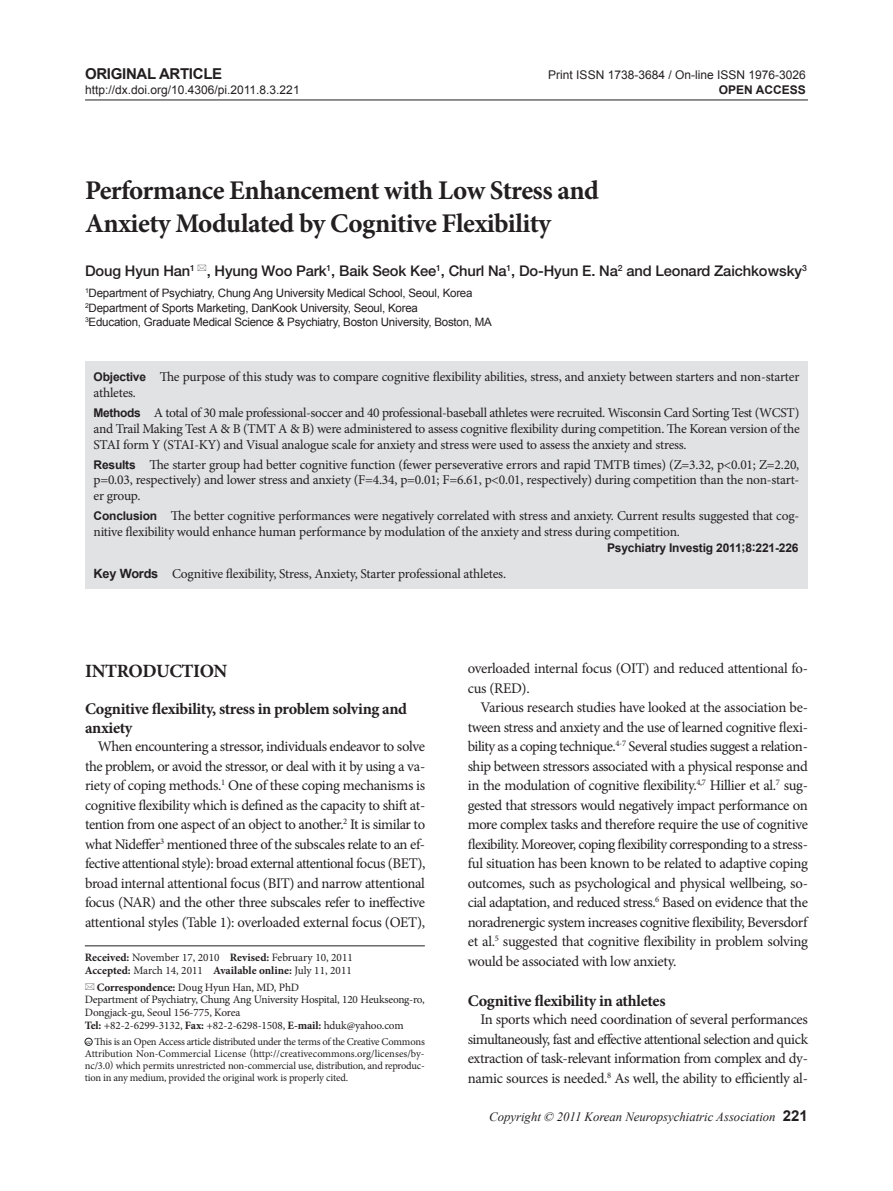
<style>
.page{position:relative;width:893px;height:1191px;background:#fff}
.page>*{position:absolute;margin:0;border:0;box-sizing:border-box;transform-origin:0 0}
.t1{font:700 27px/33px "Minion Pro";letter-spacing:-.02em;color:#231f20}
.t2{font:700 18.75px "Minion Pro";letter-spacing:-.02em;color:#231f20}
.t3{font:700 16.2px/19.5px "Minion Pro";letter-spacing:-.02em;color:#231f20}
.t4{font:700 15px "Arial";letter-spacing:-.02em;color:#231f20}
.t5{font:14.7px/19.5px "Minion Pro";letter-spacing:-.02em;color:#231f20;text-align:justify}
.t6{font:500 14.7px "Helvetica Neue LT Std";letter-spacing:-.01em;color:#231f20}
.t7{font:13.5px/15.8px "Minion Pro";letter-spacing:-.015em;color:#231f20}
.t8{font:italic 12.75px "Times New Roman";color:#231f20}
.t9{font:12px "Arial";color:#231f20}
.t10{font:700 12px "Arial";letter-spacing:-.015em;color:#231f20}
.t11{font:11.55px/14.2px "Arial";letter-spacing:-.02em;color:#231f20}
.t12{font:11.25px/12.8px "Minion Pro";letter-spacing:-.015em;color:#231f20}
.t13{font:10.5px/12px "Minion Pro";letter-spacing:-.015em;color:#231f20;text-align:justify}
.s1{font-family:"Arial";font-weight:700;font-size:12px}
.s2{font-family:"Arial";font-weight:700;font-size:12.75px;color:#e1e2e4}
.s3{font-family:"Arial";font-weight:700;font-size:12.75px}
.s4{font-weight:700}
.s5{font-family:"Arial";font-weight:700;font-style:normal;font-size:15px}
</style>
<div class="page">
<hr style="left:85px;top:100px;width:723px;height:1px;background:#231f20">
<div style="left:85px;top:362px;width:723px;height:227px;background:#e1e2e4"></div>
<hr style="left:85px;top:945px;width:340px;height:1px;background:#231f20">
<div style="left:85px;top:1038px;width:7px;height:7px;border:1px solid #231f20;border-radius:50%"></div>
<p class="t4" style="left:85px;top:64px;width:139px">ORIGINAL ARTICLE</p>
<p class="t9" style="left:548px;top:67px;width:259px">Print ISSN 1738-3684 / On-line ISSN 1976-3026</p>
<p class="t9" style="left:85px;top:82px;width:216px">http://dx.doi.org/10.4306/pi.2011.8.3.221</p>
<p class="t10" style="left:719px;top:82px;width:88px">OPEN ACCESS</p>
<h1 class="t1" style="left:85px;top:173px;width:515px">Performance Enhancement with Low Stress and<br>Anxiety Modulated by Cognitive Flexibility</h1>
<p class="t6" style="left:85px;top:262px;width:723px">Doug Hyun Han<sup>1</sup> , Hyung Woo Park<sup>1</sup>, Baik Seok Kee<sup>1</sup>, Churl Na<sup>1</sup>, Do-Hyun E. Na<sup>2</sup> and Leonard Zaichkowsky<sup>3</sup></p>
<p class="t11" style="left:85px;top:286px;width:408px"><sup>1</sup>Department of Psychiatry, Chung Ang University Medical School, Seoul, Korea<br><sup>2</sup>Department of Sports Marketing, DanKook University, Seoul, Korea<br><sup>3</sup>Education, Graduate Medical Science &amp; Psychiatry, Boston University, Boston, MA</p>
<p class="t7" style="left:94px;top:369px;width:707px"><span class="s1">Objective</span><span class="s2">aa</span>The purpose of this study was to compare cognitive flexibility abilities, stress, and anxiety between starters and non-starter athletes.</p>
<p class="t7" style="left:94px;top:405px;width:708px;text-align:justify"><span class="s1">Methods</span><span class="s2">aa</span>A total of 30 male professional-soccer and 40 professional-baseball athletes were recruited. Wisconsin Card Sorting Test (WCST) and Trail Making Test A &amp; B (TMT A &amp; B) were administered to assess cognitive flexibility during competition. The Korean version of the STAI form Y (STAI-KY) and Visual analogue scale for anxiety and stress were used to assess the anxiety and stress.</p>
<p class="t7" style="left:94px;top:456px;width:707px;text-align:justify"><span class="s1">Results</span><span class="s2">aa</span>The starter group had better cognitive function (fewer perseverative errors and rapid TMTB times) (Z=3.32, p&lt;0.01; Z=2.20, p=0.03, respectively) and lower stress and anxiety (F=4.34, p=0.01; F=6.61, p&lt;0.01, respectively) during competition than the non-start&shy;er group.</p>
<p class="t7" style="left:94px;top:508px;width:707px"><span class="s1">Conclusion</span><span class="s2">aa</span>The better cognitive performances were negatively correlated with stress and anxiety. Current results suggested that cog&shy;nitive flexibility would enhance human performance by modulation of the anxiety and stress during competition.</p>
<p class="t10" style="left:607px;top:539px;width:193px">Psychiatry Investig 2011;8:221-226</p>
<p class="t7" style="left:94px;top:566px;width:414px"><span class="s3">Key Words</span><span class="s2">aa</span>Cognitive flexibility, Stress, Anxiety, Starter professional athletes.</p>
<p class="t2" style="left:85px;top:657px;width:144px">INTRODUCTION</p>
<p class="t3" style="left:85px;top:698px;width:324px">Cognitive flexibility, stress in problem solving and anxiety</p>
<p class="t5" style="left:85px;top:737px;width:342px;text-indent:13px">When encountering a stressor, individuals endeavor to solve the problem, or avoid the stressor, or deal with it by using a va&shy;riety of coping methods.<sup>1</sup> One of these coping mechanisms is cognitive flexibility which is defined as the capacity to shift at&shy;tention from one aspect of an object to another.<sup>2</sup> It is similar to what Nideffer<sup>3</sup> mentioned three of the subscales relate to an ef&shy;fective attentional style): broad external attentional focus (BET), broad internal attentional focus (BIT) and narrow attentional focus (NAR) and the other three subscales refer to ineffective attentional styles (Table 1): overloaded external focus (OET),</p>
<p class="t12" style="left:85px;top:950px;width:269px"><span class="s4">Received:</span> November 17, 2010 <span class="s4">Revised:</span> February 10, 2011<br><span class="s4">Accepted:</span> March 14, 2011 <span class="s4">Available online:</span> July 11, 2011</p>
<p class="t12" style="left:85px;top:980px;width:341px;text-indent:12px"><span class="s4">Correspondence:</span> Doug Hyun Han, MD, PhD<br>Department of Psychiatry, Chung Ang University Hospital, 120 Heukseong-ro, Dongjack-gu, Seoul 156-775, Korea<br><span class="s4">Tel:</span> +82-2-6299-3132, <span class="s4">Fax:</span> +82-2-6298-1508, <span class="s4">E-mail:</span> hduk@yahoo.com</p>
<p class="t13" style="left:85px;top:1035px;width:342px"><sup>cc</sup> This is an Open Access article distributed under the terms of the Creative Commons Attribution Non-Commercial License (http://creativecommons.org/licenses/by&shy;nc/3.0) which permits unrestricted non-commercial use, distribution, and reproduc&shy;tion in any medium, provided the original work is properly cited.</p>
<p class="t5" style="left:468px;top:659px;width:342px">overloaded internal focus (OIT) and reduced attentional fo&shy;cus (RED).</p>
<p class="t5" style="left:468px;top:698px;width:342px;text-indent:13px">Various research studies have looked at the association be&shy;tween stress and anxiety and the use of learned cognitive flexi&shy;bility as a coping technique.<sup>4-7</sup> Several studies suggest a relation&shy;ship between stressors associated with a physical response and in the modulation of cognitive flexibility.<sup>4,7</sup> Hillier et al.<sup>7</sup> sug&shy;gested that stressors would negatively impact performance on more complex tasks and therefore require the use of cognitive flexibility. Moreover, coping flexibility corresponding to a stress&shy;ful situation has been known to be related to adaptive coping outcomes, such as psychological and physical wellbeing, so&shy;cial adaptation, and reduced stress.<sup>6</sup> Based on evidence that the noradrenergic system increases cognitive flexibility, Beversdorf et al.<sup>5</sup> suggested that cognitive flexibility in problem solving would be associated with low anxiety.</p>
<p class="t3" style="left:468px;top:991px;width:199px">Cognitive flexibility in athletes</p>
<p class="t5" style="left:468px;top:1010px;width:342px;text-indent:13px">In sports which need coordination of several performances simultaneously, fast and effective attentional selection and quick extraction of task-relevant information from complex and dy&shy;namic sources is needed.<sup>8</sup> As well, the ability to efficiently al-</p>
<p class="t8" style="left:489px;top:1107px;width:320px">Copyright © 2011 Korean Neuropsychiatric Association <span class="s5">221</span></p>
</div>
